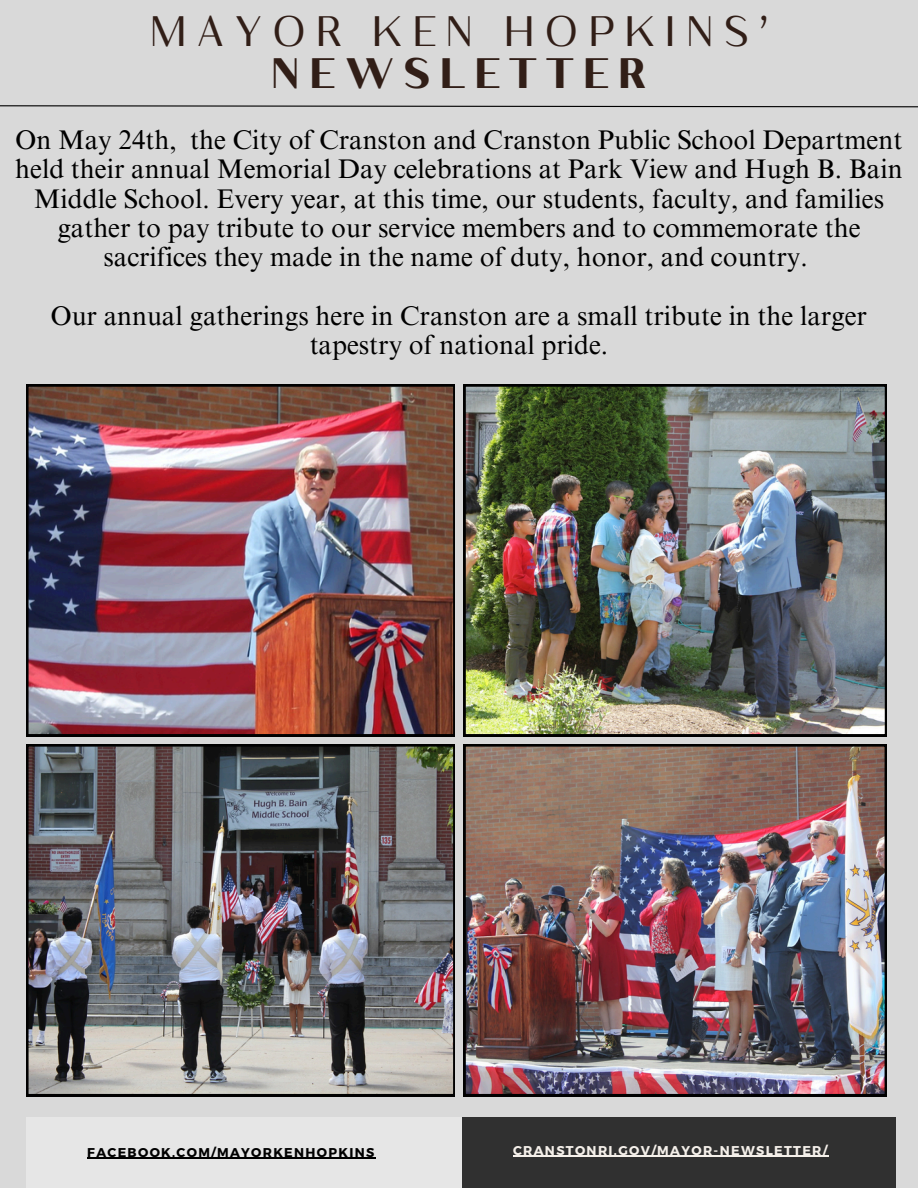
<style>
.page{position:relative;width:918px;height:1188px;background:#d9d9d9}
.page>*{position:absolute;margin:0;border:0;box-sizing:border-box;transform-origin:0 0}
.t1{font:42.6px/41.7px "Kulachat HC";letter-spacing:.205em;color:#311e17;text-align:center}
.t2{font:27px/29.2px "Times NRMT Pro";color:#000;text-align:center}
.t3{font:700 12.75px "Montserrat";letter-spacing:.105em;color:#f5f0ea}
.t4{font:700 12.75px "Montserrat";letter-spacing:.105em;color:#000}
.s1{font-weight:700}
</style>
<div class="page">
<svg style="left:0;top:105px;width:918px;height:3px"></svg>
<div style="left:26px;top:1117px;width:870px;height:71px;background:#303030"></div>
<div style="left:26px;top:1117px;width:436px;height:71px;background:#e6e6e6"></div>
<img style="left:26px;top:384px;width:429px;height:352px">
<img style="left:464px;top:744px;width:423px;height:352px">
<img style="left:26px;top:744px;width:429px;height:352px">
<img style="left:464px;top:384px;width:423px;height:352px">
<hr style="left:513px;top:1156px;width:316px;height:1px;background:#f5f0ea">
<hr style="left:87px;top:1158px;width:289px;height:1px;background:#000">
<h1 class="t1" style="left:149px;top:17px;width:622px">MAYOR KEN HOPKINS’<br><span class="s1">NEWSLETTER</span></h1>
<p class="t2" style="left:15px;top:129px;width:889px">On May 24th, the City of Cranston and Cranston Public School Department held their annual Memorial Day celebrations at Park View and Hugh B. Bain Middle School. Every year, at this time, our students, faculty, and families gather to pay tribute to our service members and to commemorate the sacrifices they made in the name of duty, honor, and country.</p>
<p class="t2" style="left:51px;top:304px;width:818px">Our annual gatherings here in Cranston are a small tribute in the larger tapestry of national pride.</p>
<p class="t4" style="left:87px;top:1144px;width:289px">FACEBOOK.COM/MAYORKENHOPKINS</p>
<p class="t3" style="left:513px;top:1142px;width:316px">CRANSTONRI.GOV/MAYOR-NEWSLETTER/</p>
</div>
